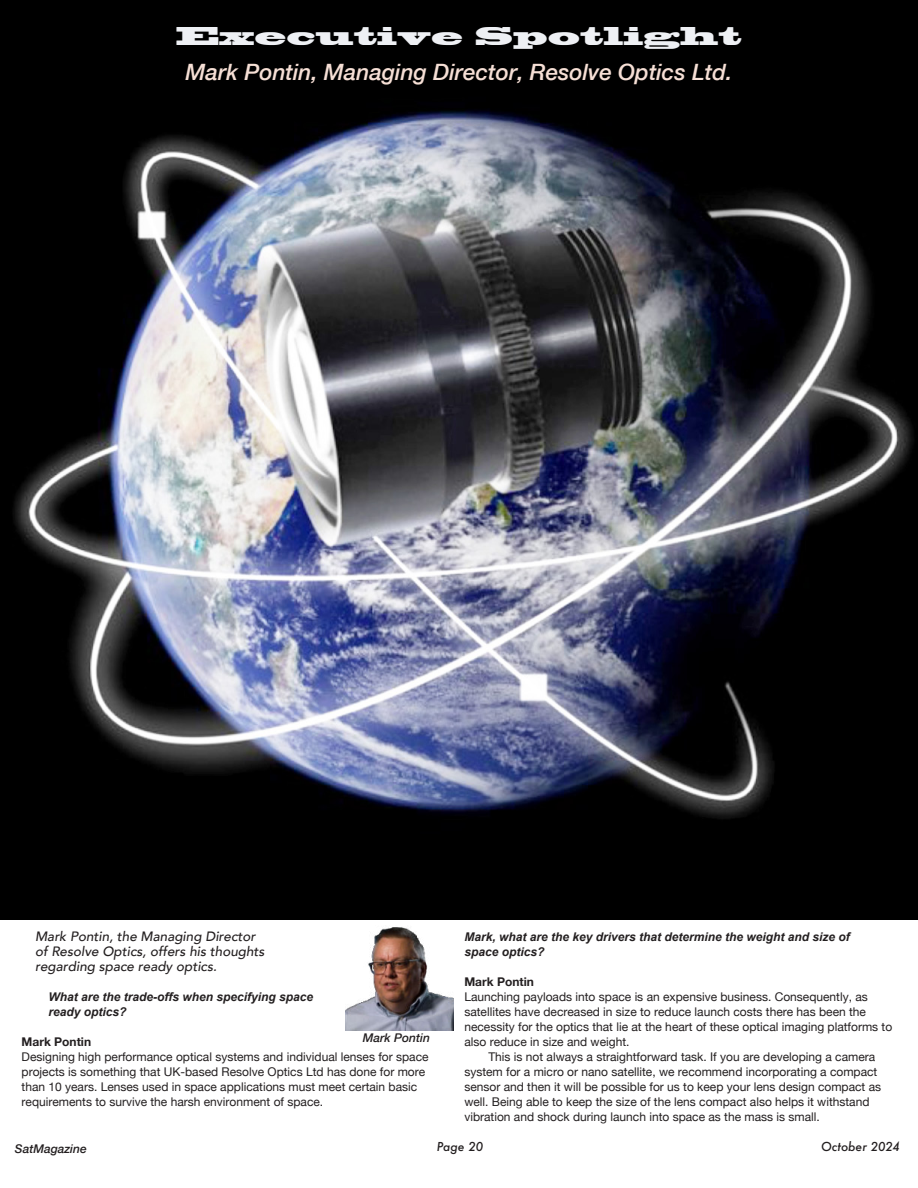
<style>
.page{position:relative;width:918px;height:1188px;background:#fff}
.page>*{position:absolute;margin:0;border:0;box-sizing:border-box;transform-origin:0 0}
.t1{font:24px "Blackoak Std";color:#eef0f4}
.t2{font:italic 500 22.5px "Helvetica Neue";color:#f6dfd5}
.t3{font:italic 500 13.5px/15px "Avenir";color:#231f20}
.t4{font:12px/15px "Helvetica Neue";color:#231f20}
.t5{font:italic 700 12px/15px "Arial";color:#231f20}
.t6{font:italic 500 12px "Helvetica Neue";color:#231f20}
.t7{font:700 12px "Helvetica Neue";color:#231f20}
.t8{font:italic 500 12px "Futura";color:#231f20}
</style>
<div class="page">
<img style="left:0;top:0;width:918px;height:920px">
<img style="left:346px;top:927px;width:108px;height:104px">
<h1 class="t1" style="left:176px;top:27px;width:567px">Executive Spotlight</h1>
<h2 class="t2" style="left:186px;top:64px;width:548px">Mark Pontin, Managing Director, Resolve Optics Ltd.</h2>
<p class="t3" style="left:35px;top:930px;width:231px">Mark Pontin, the Managing Director of Resolve Optics, offers his thoughts regarding space ready optics.</p>
<p class="t5" style="left:49px;top:990px;width:266px">What are the trade-offs when specifying space ready optics?</p>
<p class="t7" style="left:22px;top:1032px;width:71px">Mark Pontin</p>
<p class="t4" style="left:22px;top:1050px;width:408px">Designing high performance optical systems and individual lenses for space projects is something that UK-based Resolve Optics Ltd has done for more than 10 years. Lenses used in space applications must meet certain basic requirements to survive the harsh environment of space.</p>
<p class="t6" style="left:363px;top:1033px;width:69px">Mark Pontin</p>
<p class="t5" style="left:464px;top:930px;width:387px">Mark, what are the key drivers that determine the weight and size of space optics?</p>
<p class="t7" style="left:464px;top:972px;width:71px">Mark Pontin</p>
<p class="t4" style="left:464px;top:990px;width:429px">Launching payloads into space is an expensive business. Consequently, as satellites have decreased in size to reduce launch costs there has been the necessity for the optics that lie at the heart of these optical imaging platforms to also reduce in size and weight.</p>
<p class="t4" style="left:464px;top:1050px;width:418px;text-indent:24px">This is not always a straightforward task. If you are developing a camera system for a micro or nano satellite, we recommend incorporating a compact sensor and then it will be possible for us to keep your lens design compact as well. Being able to keep the size of the lens compact also helps it withstand vibration and shock during launch into space as the mass is small.</p>
<p class="t6" style="left:15px;top:1144px;width:73px">SatMagazine</p>
<p class="t8" style="left:437px;top:1141px;width:48px">Page 20</p>
<p class="t8" style="left:821px;top:1141px;width:80px">October 2024</p>
</div>
